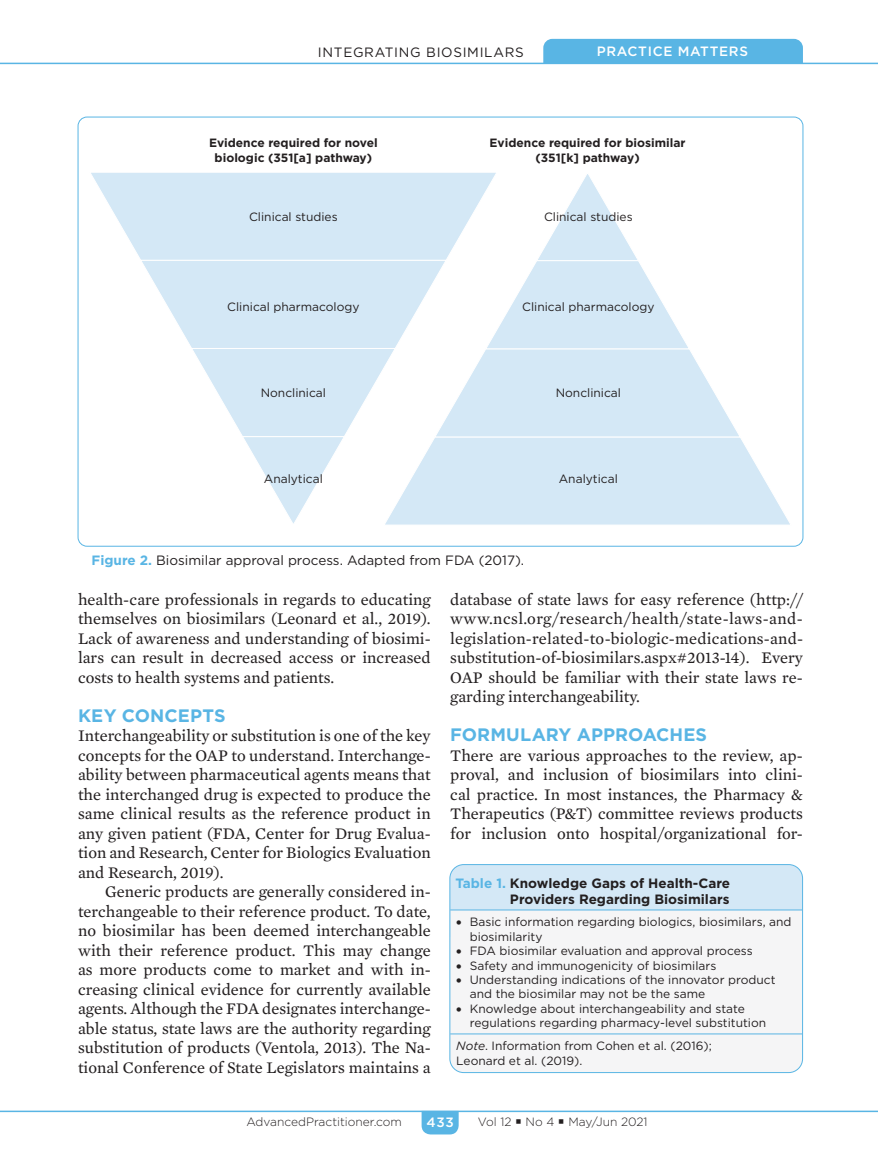
<style>
.page{position:relative;width:878px;height:1175px;background:#fff}
.page>*{position:absolute;margin:0;border:0;box-sizing:border-box;transform-origin:0 0}
.Subhead_1{font:700 18px "Gotham";letter-spacing:.005em;color:#59b5e4}
.Body_txt_no-indent{font:16.5px/19.5px "Mercury Text G2";color:#231f20;text-align:justify}
.Body_txt{font:16.5px/19.5px "Mercury Text G2";color:#231f20;text-align:justify}
.t1{font:700 13.5px/16.2px "Gotham";color:#231f20;text-align:right}
.Figure_Title{font:13.5px "Gotham";color:#231f20}
.Figure_Title-2{font:13.5px "Gotham";letter-spacing:.05em;color:#231f20}
.t2{font:500 13.5px "Gotham";letter-spacing:.05em;color:#fff}
.t3{font:12px/14.4px "Gotham";color:#231f20}
.t4{font:700 12px/14.4px "Gotham";color:#231f20;text-align:center}
.t5{font:300 12px "Gotham";color:#231f20}
.s1{font-weight:700;color:#59b5e4}
.s2{color:#59b5e4}
.s3{font-style:italic}
</style>
<div class="page">
<hr style="left:0;top:1110px;width:878px;height:2px;background:#59b5e4">
<svg style="left:421px;top:1110px;width:37px;height:24px"></svg>
<hr style="left:0;top:63px;width:878px;height:1px;background:#59b5e4">
<div style="left:543px;top:39px;width:259px;height:24px;background:#59b5e4"></div>
<svg style="left:91px;top:173px;width:699px;height:352px"></svg>
<svg style="left:451px;top:864px;width:351px;height:208px"></svg>
<div style="left:450px;top:910px;width:352px;height:123px;background:#f5f5f6"></div>
<hr style="left:450px;top:909px;width:352px;height:1px;background:#59b5e4">
<hr style="left:450px;top:1033px;width:352px;height:1px;background:#59b5e4">
<div style="left:449px;top:864px;width:353px;height:209px;border:1px solid #59b5e4;border-radius:14px"></div>
<p class="Figure_Title-2" style="left:318px;top:43px;width:207px">INTEGRATING BIOSIMILARS</p>
<p class="t2" style="left:596px;top:43px;width:153px">PRACTICE MATTERS</p>
<p class="t4" style="left:209px;top:136px;width:170px">Evidence required for novel biologic (351[a] pathway)</p>
<p class="t4" style="left:489px;top:136px;width:197px">Evidence required for biosimilar (351[k] pathway)</p>
<p class="t3" style="left:249px;top:210px;width:90px">Clinical studies</p>
<p class="t3" style="left:544px;top:210px;width:90px">Clinical studies</p>
<p class="t3" style="left:227px;top:299px;width:134px">Clinical pharmacology</p>
<p class="t3" style="left:522px;top:299px;width:134px">Clinical pharmacology</p>
<p class="t3" style="left:261px;top:385px;width:67px">Nonclinical</p>
<p class="t3" style="left:555px;top:385px;width:67px">Nonclinical</p>
<p class="t3" style="left:264px;top:471px;width:61px">Analytical</p>
<p class="t3" style="left:559px;top:471px;width:61px">Analytical</p>
<p class="Figure_Title" style="left:92px;top:552px;width:434px"><span class="s1">Figure 2.</span> Biosimilar approval process. Adapted from FDA (2017).</p>
<p class="Body_txt_no-indent" style="left:78px;top:588px;width:354px">health-care professionals in regards to educating themselves on biosimilars (Leonard et al., 2019).<br>Lack of awareness and understanding of biosimi&shy;lars can result in decreased access or increased costs to health systems and patients.</p>
<p class="Subhead_1" style="left:78px;top:703px;width:149px">KEY CONCEPTS</p>
<p class="Body_txt_no-indent" style="left:78px;top:725px;width:354px">Interchangeability or substitution is one of the key concepts for the OAP to understand. Interchange&shy;ability between pharmaceutical agents means that the interchanged drug is expected to produce the same clinical results as the reference product in any given patient (FDA, Center for Drug Evalua&shy;tion and Research, Center for Biologics Evaluation and Research, 2019).</p>
<p class="Body_txt" style="left:78px;top:881px;width:354px;text-indent:27px">Generic products are generally considered in&shy;terchangeable to their reference product. To date, no biosimilar has been deemed interchangeable with their reference product. This may change as more products come to market and with in&shy;creasing clinical evidence for currently available agents. Although the FDA designates interchange&shy;able status, state laws are the authority regarding substitution of products (Ventola, 2013). The Na&shy;tional Conference of State Legislators maintains a</p>
<p class="Body_txt" style="left:450px;top:588px;width:354px">database of state laws for easy reference (http:// www.ncsl.org/research/health/state-laws-and&shy;legislation-related-to-biologic-medications-and&shy;substitution-of-biosimilars.aspx#2013-14). Every OAP should be familiar with their state laws re&shy;garding interchangeability.</p>
<p class="Subhead_1" style="left:450px;top:723px;width:258px">FORMULARY APPROACHES</p>
<p class="Body_txt_no-indent" style="left:450px;top:744px;width:354px">There are various approaches to the review, ap&shy;proval, and inclusion of biosimilars into clini&shy;cal practice. In most instances, the Pharmacy &amp; Therapeutics (P&amp;T) committee reviews products for inclusion onto hospital/organizational for-</p>
<p class="t1" style="left:455px;top:874px;width:276px"><span class="s2">Table 1.</span> Knowledge Gaps of Health-Care<br>Providers Regarding Biosimilars</p>
<p class="t3" style="left:469px;top:914px;width:323px;text-indent:-14px">• Basic information regarding biologics, biosimilars, and biosimilarity</p>
<p class="t3" style="left:456px;top:943px;width:298px">• FDA biosimilar evaluation and approval process</p>
<p class="t3" style="left:456px;top:957px;width:261px">• Safety and immunogenicity of biosimilars</p>
<p class="t3" style="left:469px;top:972px;width:307px;text-indent:-14px">• Understanding indications of the innovator product and the biosimilar may not be the same</p>
<p class="t3" style="left:469px;top:1001px;width:298px;text-indent:-14px">• Knowledge about interchangeability and state regulations regarding pharmacy-level substitution</p>
<p class="t3" style="left:456px;top:1038px;width:257px"><span class="s3">Note</span>. Information from Cohen et al. (2016);<br>Leonard et al. (2019).</p>
<p class="t5" style="left:246px;top:1114px;width:157px">AdvancedPractitioner.com</p>
<p class="t2" style="left:426px;top:1113px;width:29px">433</p>
<p class="t5" style="left:478px;top:1113px;width:171px">Vol 12 ▪ No 4 ▪ May/Jun 2021</p>
</div>
